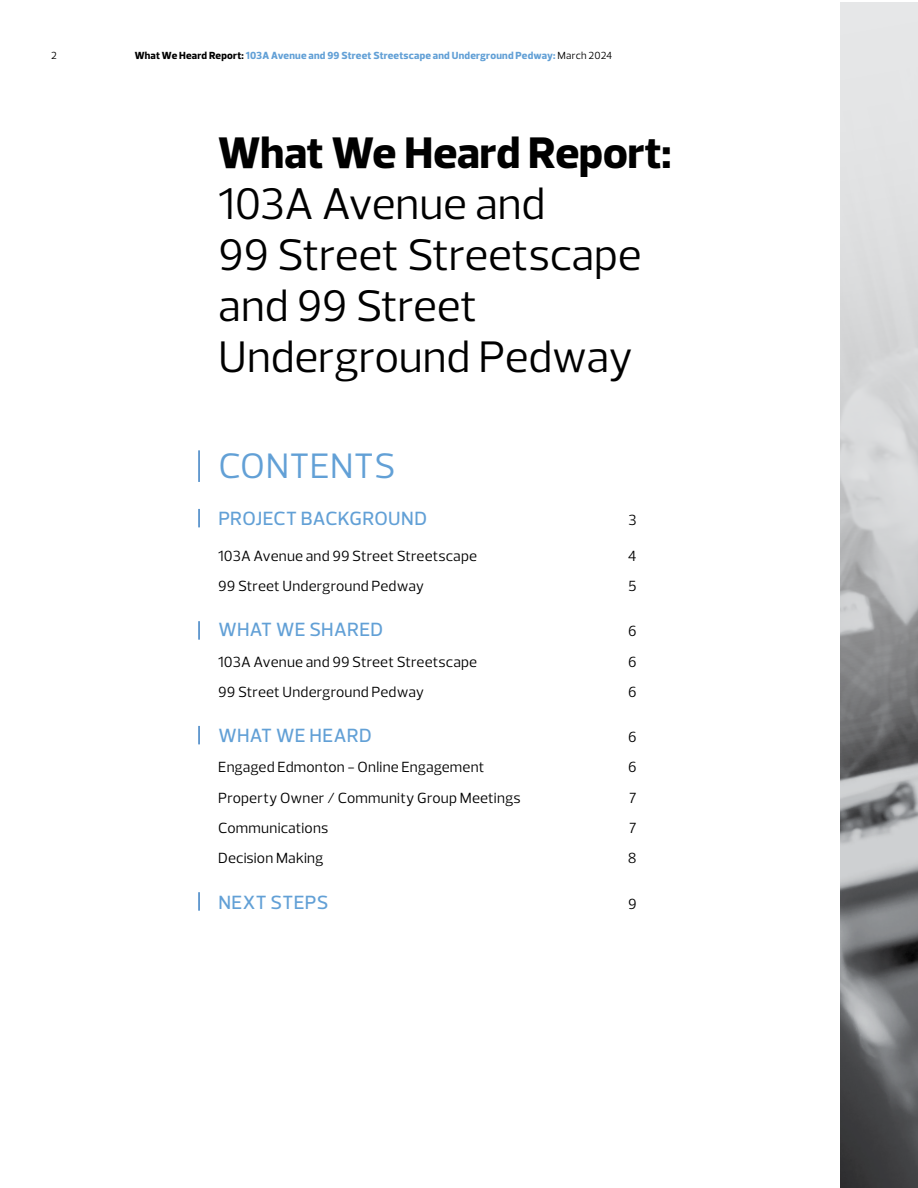
<style>
.page{position:relative;width:918px;height:1188px;background:#fff}
.page>*{position:absolute;margin:0;border:0;box-sizing:border-box;transform-origin:0 0}
.t1{font:45px/51px "Prelo";letter-spacing:-.005em;color:#000}
.t2{font:800 45px "Prelo";color:#000}
.t3{font:36px "Prelo";letter-spacing:.01em;color:#62a0d6}
.t4{font:500 19.5px "Prelo";letter-spacing:.015em;color:#62a0d6}
.t5{font:15px "Prelo";letter-spacing:.01em;color:#000}
.t6{font:800 10.5px "Prelo";letter-spacing:.02em;color:#62a0d6}
.t7{font:10.5px "Prelo";color:#000}
.s1{color:#000}
.s2{font-weight:400;color:#000}
</style>
<div class="page">
<img style="left:840px;top:3px;width:78px;height:1185px">
<svg style="left:198px;top:509px;width:2px;height:18px"></svg>
<svg style="left:198px;top:726px;width:2px;height:18px"></svg>
<svg style="left:198px;top:621px;width:2px;height:19px"></svg>
<svg style="left:198px;top:892px;width:2px;height:19px"></svg>
<hr style="left:198px;top:450px;width:2px;height:32px;background:#3b80c3">
<p class="t7" style="left:51px;top:49px;width:7px">2</p>
<p class="t6" style="left:135px;top:49px;width:479px"><span class="s1">What We Heard Report:</span> 103A Avenue and 99 Street Streetscape and Underground Pedway: <span class="s2">March 2024</span></p>
<h1 class="t2" style="left:218px;top:125px;width:455px">What We Heard Report:</h1>
<h1 class="t1" style="left:218px;top:178px;width:425px">103A Avenue and<br>99 Street Streetscape and 99 Street<br>Underground Pedway</h1>
<h2 class="t3" style="left:218px;top:444px;width:179px">CONTENTS</h2>
<h3 class="t4" style="left:218px;top:506px;width:210px">PROJECT BACKGROUND</h3>
<p class="t5" style="left:628px;top:511px;width:10px">3</p>
<p class="t5" style="left:218px;top:546px;width:260px">103A Avenue and 99 Street Streetscape</p>
<p class="t5" style="left:628px;top:546px;width:10px">4</p>
<p class="t5" style="left:218px;top:577px;width:208px">99 Street Underground Pedway</p>
<p class="t5" style="left:628px;top:577px;width:10px">5</p>
<h3 class="t4" style="left:218px;top:618px;width:166px">WHAT WE SHARED</h3>
<p class="t5" style="left:628px;top:622px;width:10px">6</p>
<p class="t5" style="left:218px;top:652px;width:260px">103A Avenue and 99 Street Streetscape</p>
<p class="t5" style="left:628px;top:652px;width:10px">6</p>
<p class="t5" style="left:218px;top:683px;width:208px">99 Street Underground Pedway</p>
<p class="t5" style="left:628px;top:683px;width:10px">6</p>
<h3 class="t4" style="left:218px;top:724px;width:155px">WHAT WE HEARD</h3>
<p class="t5" style="left:628px;top:728px;width:10px">6</p>
<p class="t5" style="left:218px;top:758px;width:268px">Engaged Edmonton - Online Engagement</p>
<p class="t5" style="left:628px;top:758px;width:10px">6</p>
<p class="t5" style="left:218px;top:789px;width:304px">Property Owner / Community Group Meetings</p>
<p class="t5" style="left:629px;top:789px;width:9px">7</p>
<p class="t5" style="left:218px;top:819px;width:112px">Communications</p>
<p class="t5" style="left:629px;top:819px;width:9px">7</p>
<p class="t5" style="left:218px;top:849px;width:107px">Decision Making</p>
<p class="t5" style="left:628px;top:849px;width:10px">8</p>
<h3 class="t4" style="left:218px;top:890px;width:112px">NEXT STEPS</h3>
<p class="t5" style="left:628px;top:894px;width:10px">9</p>
</div>
